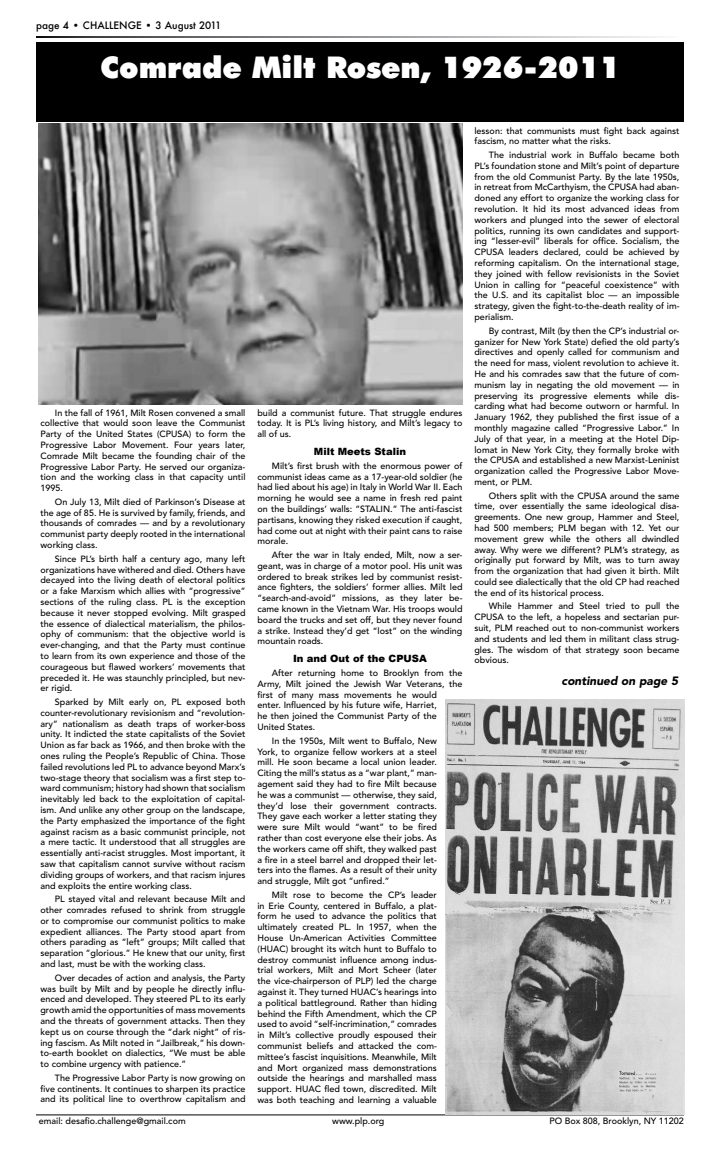
<style>
.page{position:relative;width:720px;height:1152px;background:#fff}
.page>*{position:absolute;margin:0;border:0;box-sizing:border-box;transform-origin:0 0}
.t1{font:900 30px "Futura BT";color:#fff}
.t2{font:italic 900 12px "Avenir";color:#000}
.t3{font:900 10px "Arial";color:#000}
.t4{font:500 10px "Futura";color:#000}
.t5{font:500 9px/10.8px "Avenir";color:#000;text-align:justify}
</style>
<div class="page">
<hr style="left:36px;top:1115px;width:648px;height:1px;background:#000">
<div style="left:36px;top:42px;width:648px;height:80px;background:#000"></div>
<img style="left:38px;top:123px;width:425px;height:281px">
<img style="left:446px;top:700px;width:238px;height:415px">
<p class="t4" style="left:36px;top:18px;width:187px">page 4 • CHALLENGE • 3 August 2011</p>
<h1 class="t1" style="left:100px;top:49px;width:521px">Comrade Milt Rosen, 1926-2011</h1>
<p class="t5" style="left:40px;top:407px;width:207px;text-indent:14px">In the fall of 1961, Milt Rosen convened a small collective that would soon leave the Communist Party of the United States (CPUSA) to form the Progressive Labor Movement. Four years later, Comrade Milt became the founding chair of the Progressive Labor Party. He served our organiza&shy;tion and the working class in that capacity until 1995.</p>
<p class="t5" style="left:40px;top:497px;width:207px;text-indent:14px">On July 13, Milt died of Parkinson’s Disease at the age of 85. He is survived by family, friends, and thousands of comrades — and by a revolutionary communist party deeply rooted in the international working class.</p>
<p class="t5" style="left:40px;top:553px;width:207px;text-indent:14px">Since PL’s birth half a century ago, many left organizations have withered and died. Others have decayed into the living death of electoral politics or a fake Marxism which allies with “progressive” sections of the ruling class. PL is the exception because it never stopped evolving. Milt grasped the essence of dialectical materialism, the philos&shy;ophy of communism: that the objective world is ever-changing, and that the Party must continue to learn from its own experience and those of the courageous but flawed workers’ movements that preceded it. He was staunchly principled, but nev&shy;er rigid.</p>
<p class="t5" style="left:40px;top:697px;width:207px;text-indent:14px">Sparked by Milt early on, PL exposed both counter-revolutionary revisionism and “revolution&shy;ary” nationalism as death traps of worker-boss unity. It indicted the state capitalists of the Soviet Union as far back as 1966, and then broke with the ones ruling the People’s Republic of China. Those failed revolutions led PL to advance beyond Marx’s two-stage theory that socialism was a first step to&shy;ward communism; history had shown that socialism inevitably led back to the exploitation of capital&shy;ism. And unlike any other group on the landscape, the Party emphasized the importance of the fight against racism as a basic communist principle, not a mere tactic. It understood that all struggles are essentially anti-racist struggles. Most important, it saw that capitalism cannot survive without racism dividing groups of workers, and that racism injures and exploits the entire working class.</p>
<p class="t5" style="left:40px;top:894px;width:207px;text-indent:14px">PL stayed vital and relevant because Milt and other comrades refused to shrink from struggle or to compromise our communist politics to make expedient alliances. The Party stood apart from others parading as “left” groups; Milt called that separation “glorious.” He knew that our unity, first and last, must be with the working class.</p>
<p class="t5" style="left:40px;top:972px;width:207px;text-indent:14px">Over decades of action and analysis, the Party was built by Milt and by people he directly influ&shy;enced and developed. They steered PL to its early growth amid the opportunities of mass movements and the threats of government attacks. Then they kept us on course through the “dark night” of ris&shy;ing fascism. As Milt noted in “Jailbreak,” his down&shy;to-earth booklet on dialectics, “We must be able to combine urgency with patience.”</p>
<p class="t5" style="left:40px;top:1073px;width:207px;text-indent:14px">The Progressive Labor Party is now growing on five continents. It continues to sharpen its practice and its political line to overthrow capitalism and</p>
<p class="t5" style="left:257px;top:407px;width:207px">build a communist future. That struggle endures today. It is PL’s living history, and Milt’s legacy to all of us.</p>
<p class="t3" style="left:314px;top:444px;width:94px">Milt Meets Stalin</p>
<p class="t5" style="left:258px;top:461px;width:207px;text-indent:14px">Milt’s first brush with the enormous power of communist ideas came as a 17-year-old soldier (he had lied about his age) in Italy in World War II. Each morning he would see a name in fresh red paint on the buildings’ walls: “STALIN.” The anti-fascist partisans, knowing they risked execution if caught, had come out at night with their paint cans to raise morale.</p>
<p class="t5" style="left:258px;top:550px;width:207px;text-indent:14px">After the war in Italy ended, Milt, now a ser&shy;geant, was in charge of a motor pool. His unit was ordered to break strikes led by communist resist&shy;ance fighters, the soldiers’ former allies. Milt led “search-and-avoid” missions, as they later be&shy;came known in the Vietnam War. His troops would board the trucks and set off, but they never found a strike. Instead they’d get “lost” on the winding mountain roads.</p>
<p class="t3" style="left:293px;top:652px;width:135px">In and Out of the CPUSA</p>
<p class="t5" style="left:258px;top:668px;width:207px;text-align:left;text-indent:14px">After returning home to Brooklyn from the Army, Milt joined the Jewish War Veterans, the first of many mass movements he would enter. Influenced by his future wife, Harriet,<br>he then joined the Communist Party of the United States.</p>
<p class="t5" style="left:258px;top:735px;width:181px;text-indent:14px">In the 1950s, Milt went to Buffalo, New York, to organize fellow workers at a steel mill. He soon became a local union leader.<br>Citing the mill’s status as a “war plant,” man&shy;agement said they had to fire Milt because he was a communist — otherwise, they said, they’d lose their government contracts.<br>They gave each worker a letter stating they were sure Milt would “want” to be fired rather than cost everyone else their jobs. As the workers came off shift, they walked past a fire in a steel barrel and dropped their let&shy;ters into the flames. As a result of their unity and struggle, Milt got “unfired.”</p>
<p class="t5" style="left:258px;top:890px;width:181px;text-indent:14px">Milt rose to become the CP’s leader in Erie County, centered in Buffalo, a plat&shy;form he used to advance the politics that ultimately created PL. In 1957, when the House Un-American Activities Committee (HUAC) brought its witch hunt to Buffalo to destroy communist influence among indus&shy;trial workers, Milt and Mort Scheer (later the vice-chairperson of PLP) led the charge against it. They turned HUAC’s hearings into a political battleground. Rather than hiding behind the Fifth Amendment, which the CP used to avoid “self-incrimination,” comrades in Milt’s collective proudly espoused their communist beliefs and attacked the com&shy;mittee’s fascist inquisitions. Meanwhile, Milt and Mort organized mass demonstrations outside the hearings and marshalled mass support. HUAC fled town, discredited. Milt was both teaching and learning a valuable</p>
<p class="t5" style="left:474px;top:125px;width:206px">lesson: that communists must fight back against fascism, no matter what the risks.</p>
<p class="t5" style="left:474px;top:150px;width:207px;text-indent:14px">The industrial work in Buffalo became both PL’s foundation stone and Milt’s point of departure from the old Communist Party. By the late 1950s, in retreat from McCarthyism, the CPUSA had aban&shy;doned any effort to organize the working class for revolution. It hid its most advanced ideas from workers and plunged into the sewer of electoral politics, running its own candidates and support&shy;ing “lesser-evil” liberals for office. Socialism, the CPUSA leaders declared, could be achieved by reforming capitalism. On the international stage, they joined with fellow revisionists in the Soviet Union in calling for “peaceful coexistence” with the U.S. and its capitalist bloc — an impossible strategy, given the fight-to-the-death reality of im&shy;perialism.</p>
<p class="t5" style="left:474px;top:325px;width:207px;text-indent:14px">By contrast, Milt (by then the CP’s industrial or&shy;ganizer for New York State) defied the old party’s directives and openly called for communism and the need for mass, violent revolution to achieve it.<br>He and his comrades saw that the future of com&shy;munism lay in negating the old movement — in preserving its progressive elements while dis&shy;carding what had become outworn or harmful. In January 1962, they published the first issue of a monthly magazine called “Progressive Labor.” In July of that year, in a meeting at the Hotel Dip&shy;lomat in New York City, they formally broke with the CPUSA and established a new Marxist-Leninist organization called the Progressive Labor Move&shy;ment, or PLM.</p>
<p class="t5" style="left:474px;top:490px;width:207px;text-indent:14px">Others split with the CPUSA around the same time, over essentially the same ideological disa&shy;greements. One new group, Hammer and Steel, had 500 members; PLM began with 12. Yet our movement grew while the others all dwindled away. Why were we different? PLM’s strategy, as originally put forward by Milt, was to turn away from the organization that had given it birth. Milt could see dialectically that the old CP had reached the end of its historical process.</p>
<p class="t5" style="left:474px;top:601px;width:207px;text-indent:14px">While Hammer and Steel tried to pull the CPUSA to the left, a hopeless and sectarian pur&shy;suit, PLM reached out to non-communist workers and students and led them in militant class strug&shy;gles. The wisdom of that strategy soon became obvious.</p>
<h2 class="t2" style="left:562px;top:674px;width:118px">continued on page 5</h2>
<p class="t5" style="left:39px;top:1115px;width:148px">email: desafio.challenge@gmail.com</p>
<p class="t5" style="left:332px;top:1115px;width:54px">www.plp.org</p>
<p class="t5" style="left:549px;top:1115px;width:136px">PO Box 808, Brooklyn, NY 11202</p>
</div>
